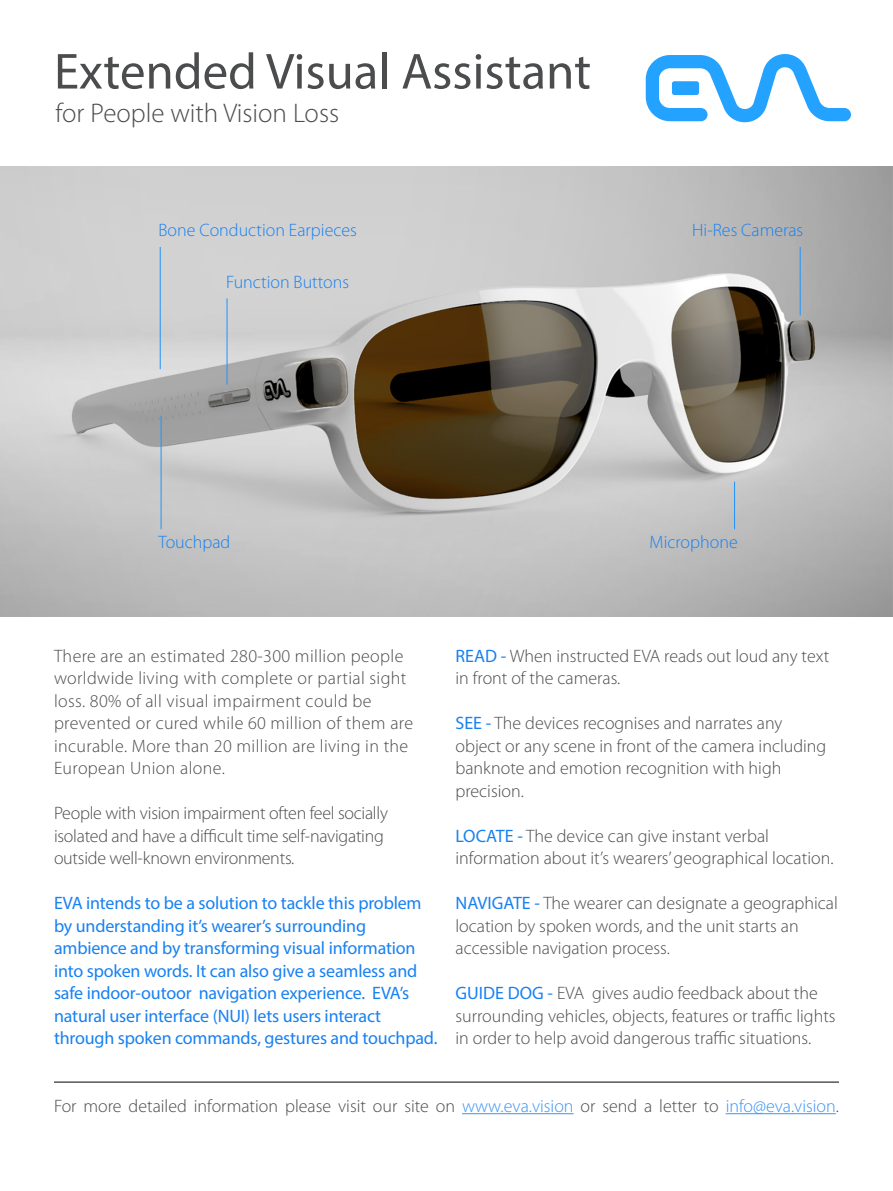
<style>
.page{position:relative;width:893px;height:1191px;background:#fff}
.page>*{position:absolute;margin:0;border:0;box-sizing:border-box;transform-origin:0 0}
.t1{font:51px "Myriad Pro";color:#4b4c4d}
.t2{font:300 27px "Myriad Pro";color:#4b4c4d}
.t3{font:300 18px/22.5px "Myriad Pro";color:#4b4c4d}
.t4{font:18px/22.5px "Myriad Pro";letter-spacing:-.01em;color:#1881f2}
.t5{font:300 18px/22.5px "Myriad Pro";letter-spacing:.02em;color:#4b4c4d}
.t6{font:300 18px "Myriad Pro";color:#1881f2}
.s1{font-weight:400;color:#1881f2}
.s2{color:#3b94f4}
</style>
<div class="page">
<img style="left:0;top:166px;width:893px;height:450px">
<hr style="left:160px;top:247px;width:1px;height:122px;background:#2093ff">
<hr style="left:227px;top:298px;width:1px;height:86px;background:#2093ff">
<hr style="left:161px;top:415px;width:1px;height:114px;background:#2093ff">
<hr style="left:734px;top:482px;width:1px;height:47px;background:#2093ff">
<hr style="left:800px;top:247px;width:1px;height:68px;background:#2093ff">
<hr style="left:462px;top:1113px;width:112px;height:1px;background:#3b94f4">
<hr style="left:726px;top:1113px;width:110px;height:1px;background:#3b94f4">
<svg style="left:646px;top:54px;width:205px;height:68px"></svg>
<hr style="left:54px;top:1081px;width:785px;height:1px;background:#000">
<p class="t1" style="left:54px;top:40px;width:539px">Extended Visual Assistant</p>
<p class="t2" style="left:56px;top:98px;width:285px">for People with Vision Loss</p>
<p class="t6" style="left:159px;top:220px;width:200px">Bone Conduction Earpieces</p>
<p class="t6" style="left:226px;top:272px;width:125px">Function Buttons</p>
<p class="t6" style="left:692px;top:220px;width:113px">Hi-Res Cameras</p>
<p class="t6" style="left:159px;top:532px;width:73px">Touchpad</p>
<p class="t6" style="left:649px;top:532px;width:90px">Microphone</p>
<p class="t5" style="left:54px;top:645px;width:361px">There are an estimated 280-300 million people worldwide living with complete or partial sight loss. 80% of all visual impairment could be prevented or cured while 60 million of them are incurable. More than 20 million are living in the European Union alone.</p>
<p class="t3" style="left:54px;top:802px;width:335px">People with vision impairment often feel socially isolated and have a difficult time self-navigating outside well-known environments.</p>
<p class="t4" style="left:54px;top:891px;width:385px">EVA intends to be a solution to tackle this problem by understanding it’s wearer’s surrounding ambience and by transforming visual information into spoken words. It can also give a seamless and safe indoor-outoor navigation experience. EVA’s natural user interface (NUI) lets users interact through spoken commands, gestures and touchpad.</p>
<p class="t3" style="left:455px;top:645px;width:375px"><span class="s1">READ -</span> When instructed EVA reads out loud any text in front of the cameras.</p>
<p class="t3" style="left:455px;top:712px;width:372px"><span class="s1">SEE -</span> The devices recognises and narrates any object or any scene in front of the camera including banknote and emotion recognition with high precision.</p>
<p class="t3" style="left:455px;top:825px;width:379px"><span class="s1">LOCATE -</span> The device can give instant verbal information about it’s wearers’ geographical location.</p>
<p class="t3" style="left:455px;top:892px;width:384px"><span class="s1">NAVIGATE -</span> The wearer can designate a geographical location by spoken words, and the unit starts an accessible navigation process.</p>
<p class="t3" style="left:455px;top:982px;width:382px"><span class="s1">GUIDE DOG -</span> EVA gives audio feedback about the surrounding vehicles, objects, features or traffic lights in order to help avoid dangerous traffic situations.</p>
<p class="t3" style="left:54px;top:1095px;width:786px">For more detailed information please visit our site on <span class="s2">www.eva.vision</span> or send a letter to <span class="s2">info@eva.vision</span>.</p>
</div>
